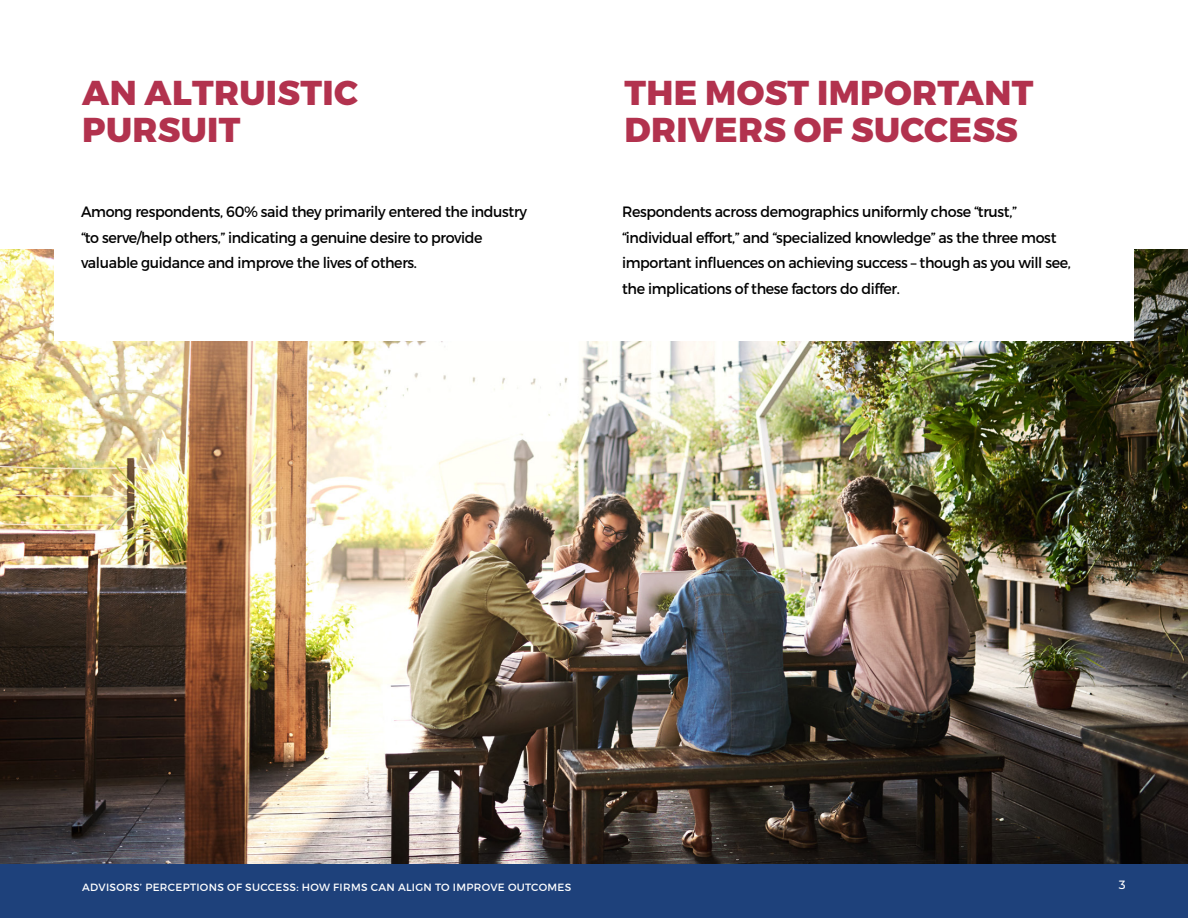
<style>
.page{position:relative;width:1188px;height:918px;background:#fff}
.page>*{position:absolute;margin:0;border:0;box-sizing:border-box;transform-origin:0 0}
.t1{font:800 34.5px/37.5px "Montserrat";letter-spacing:.01em;color:#b2324e}
.t2{font:15px/25.5px "Montserrat";letter-spacing:-.025em;color:#000;scale:.95 1}
.t3{font:500 12px "Montserrat";color:#fff}
.t4{font:10.5px "Montserrat";letter-spacing:.03em;color:#fff}
</style>
<div class="page">
<div style="left:0;top:863px;width:1188px;height:55px;background:#1e417b"></div>
<img style="left:0;top:249px;width:1188px;height:615px">
<div style="left:54px;top:79px;width:1080px;height:261px;background:#fff"></div>
<h1 class="t1" style="left:82px;top:75px;width:277px">AN ALTRUISTIC<br>PURSUIT</h1>
<h1 class="t1" style="left:624px;top:75px;width:410px">THE MOST IMPORTANT<br>DRIVERS OF SUCCESS</h1>
<p class="t2" style="left:81px;top:199px;width:471px">Among respondents, 60% said they primarily entered the industry “to serve/help others,” indicating a genuine desire to provide valuable guidance and improve the lives of others.</p>
<p class="t2" style="left:622px;top:199px;width:474px">Respondents across demographics uniformly chose “trust,” “individual effort,” and “specialized knowledge” as the three most important influences on achieving success – though as you will see, the implications of these factors do differ.</p>
<p class="t4" style="left:82px;top:881px;width:491px">ADVISORS’ PERCEPTIONS OF SUCCESS: HOW FIRMS CAN ALIGN TO IMPROVE OUTCOMES</p>
<p class="t3" style="left:1119px;top:876px;width:8px">3</p>
</div>
